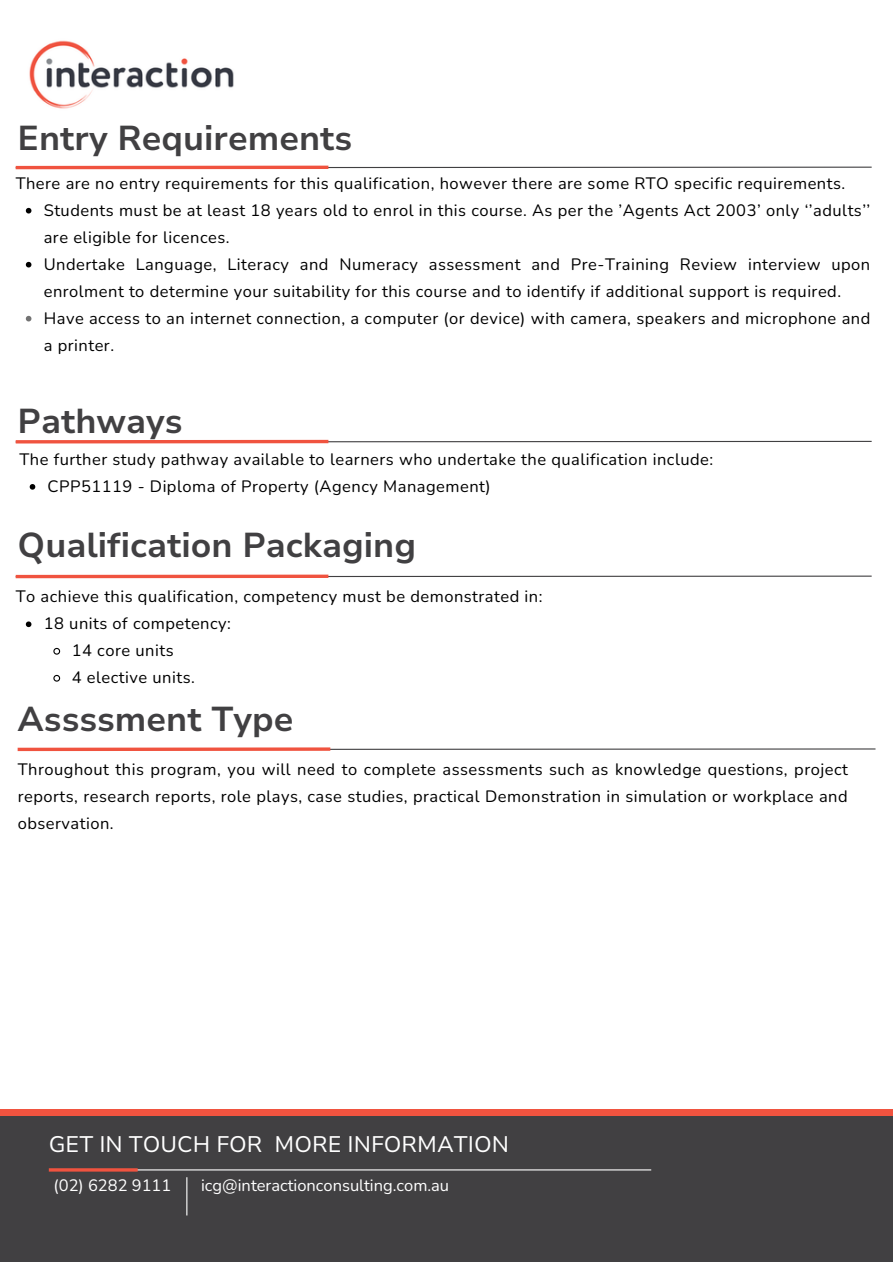
<style>
.page{position:relative;width:893px;height:1264px;background:#fff}
.page>*{position:absolute;margin:0;border:0;box-sizing:border-box;transform-origin:0 0}
.t1{font:700 34.5px "Nunito Sans 10 pt";color:#414042}
.t2{font:22.5px "Nunito Sans 10 pt";color:#fff}
.t3{font:16.5px/27px "Nunito";letter-spacing:.03em;color:#000}
.t4{font:16.5px "Nunito";color:#fff}
</style>
<div class="page">
<div style="left:0;top:1112px;width:892px;height:150px;background:#414042"></div>
<div style="left:0;top:1108px;width:892px;height:7px;background:#f0533f"></div>
<svg style="left:15px;top:166px;width:857px;height:3px"></svg>
<hr style="left:16px;top:166px;width:312px;height:3px;background:#f0533f">
<hr style="left:51px;top:1169px;width:600px;height:1px;background:#fff">
<hr style="left:49px;top:1168px;width:89px;height:3px;background:#f0533f">
<hr style="left:186px;top:1177px;width:1px;height:38px;background:#fff">
<img style="left:29px;top:40px;width:205px;height:69px">
<svg style="left:26px;top:208px;width:5px;height:5px"></svg>
<svg style="left:26px;top:262px;width:5px;height:5px"></svg>
<svg style="left:26px;top:316px;width:5px;height:5px"></svg>
<svg style="left:30px;top:484px;width:5px;height:5px"></svg>
<svg style="left:15px;top:440px;width:857px;height:3px"></svg>
<hr style="left:16px;top:440px;width:312px;height:3px;background:#f0533f">
<svg style="left:15px;top:575px;width:857px;height:3px"></svg>
<svg style="left:16px;top:574px;width:312px;height:4px"></svg>
<svg style="left:26px;top:621px;width:5px;height:6px"></svg>
<svg style="left:53px;top:647px;width:8px;height:8px"></svg>
<svg style="left:53px;top:674px;width:8px;height:8px"></svg>
<svg style="left:330px;top:747px;width:546px;height:3px"></svg>
<svg style="left:18px;top:747px;width:312px;height:4px"></svg>
<p class="t1" style="left:18px;top:116px;width:336px">Entry Requirements</p>
<p class="t3" style="left:16px;top:170px;width:831px">There are no entry requirements for this qualification, however there are some RTO specific requirements.</p>
<p class="t3" style="left:44px;top:197px;width:828px">Students must be at least 18 years old to enrol in this course. As per the ’Agents Act 2003’ only ‘’adults’’ are eligible for licences.</p>
<p class="t3" style="left:44px;top:251px;width:828px">Undertake Language, Literacy and Numeracy assessment and Pre-Training Review interview upon enrolment to determine your suitability for this course and to identify if additional support is required.</p>
<p class="t3" style="left:44px;top:305px;width:828px">Have access to an internet connection, a computer (or device) with camera, speakers and microphone and a printer.</p>
<p class="t1" style="left:18px;top:398px;width:166px">Pathways</p>
<p class="t3" style="left:20px;top:446px;width:695px">The further study pathway available to learners who undertake the qualification include:</p>
<p class="t3" style="left:48px;top:473px;width:444px">CPP51119 - Diploma of Property (Agency Management)</p>
<p class="t1" style="left:18px;top:522px;width:400px">Qualification Packaging</p>
<p class="t3" style="left:16px;top:583px;width:528px">To achieve this qualification, competency must be demonstrated in:</p>
<p class="t3" style="left:44px;top:610px;width:189px">18 units of competency:</p>
<p class="t3" style="left:72px;top:637px;width:103px">14 core units</p>
<p class="t3" style="left:72px;top:664px;width:125px">4 elective units.</p>
<p class="t1" style="left:18px;top:696px;width:277px">Assssment Type</p>
<p class="t3" style="left:18px;top:756px;width:831px;text-align:justify">Throughout this program, you will need to complete assessments such as knowledge questions, project reports, research reports, role plays, case studies, practical Demonstration in simulation or workplace and observation.</p>
<p class="t2" style="left:49px;top:1129px;width:461px">GET IN TOUCH FOR MORE INFORMATION</p>
<p class="t4" style="left:54px;top:1174px;width:119px">(02) 6282 9111</p>
<p class="t4" style="left:201px;top:1174px;width:249px">icg@interactionconsulting.com.au</p>
</div>
